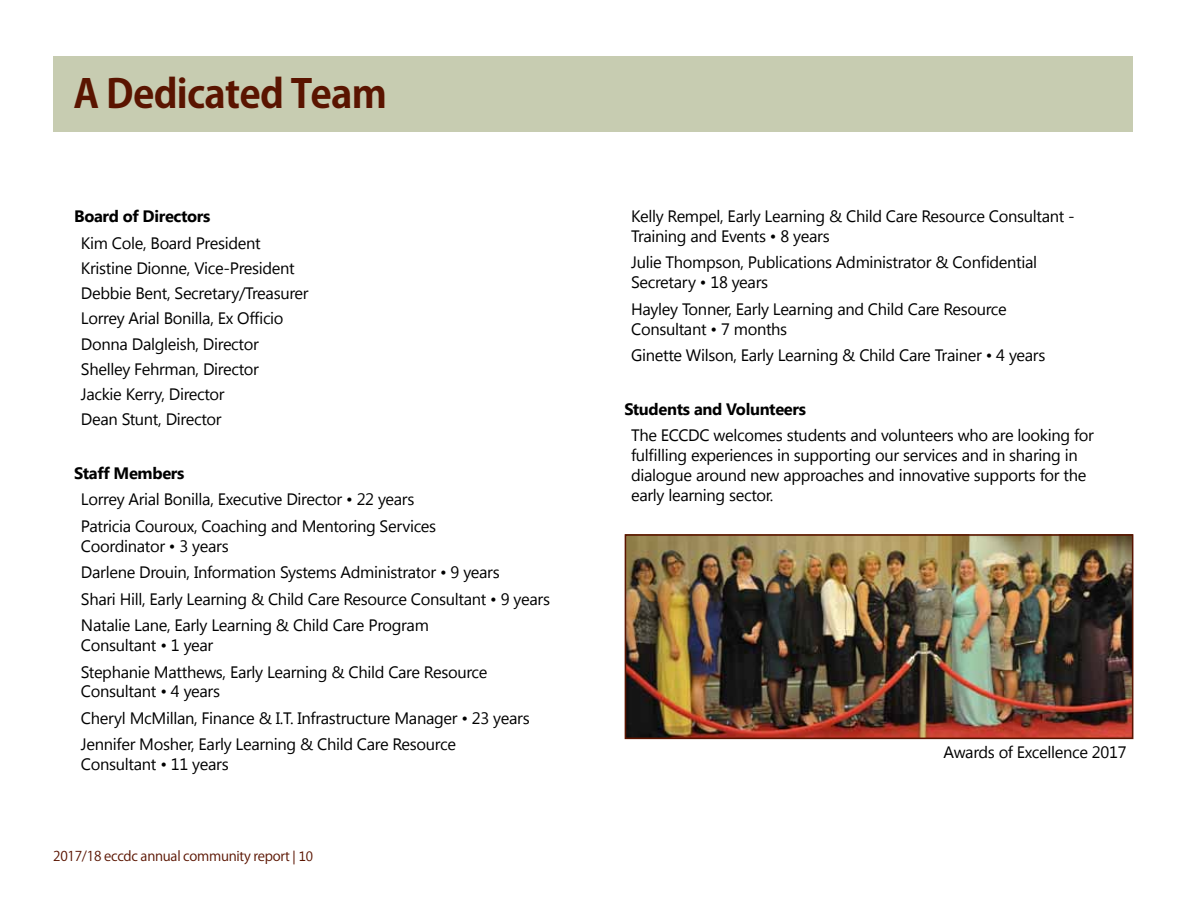
<style>
.page{position:relative;width:1188px;height:918px;background:#fff}
.page>*{position:absolute;margin:0;border:0;box-sizing:border-box;transform-origin:0 0}
.t1{font:700 39px "Koz Go Pro";letter-spacing:-.02em;color:#5a1400}
.t2{font:16.5px/25.2px "Segoe UI";letter-spacing:-.02em;color:#000}
.t3{font:700 16.5px "Segoe UI";letter-spacing:-.02em;color:#000}
.t4{font:13.5px "Koz Go Pro";letter-spacing:-.02em;color:#5a1400}
.s1{font-family:"Segoe UI"}
</style>
<div class="page">
<div style="left:53px;top:56px;width:1080px;height:76px;background:#c7ccb1"></div>
<img style="left:628px;top:537px;width:502px;height:199px">
<div style="left:625px;top:534px;width:508px;height:205px;border:2px solid #5a1400"></div>
<h1 class="t1" style="left:74px;top:68px;width:315px">A Dedicated Team</h1>
<p class="t3" style="left:74px;top:205px;width:138px">Board of Directors</p>
<p class="t2" style="left:81px;top:230px;width:229px">Kim Cole, Board President<br>Kristine Dionne, Vice-President<br>Debbie Bent, Secretary/Treasurer<br>Lorrey Arial Bonilla, Ex Officio<br>Donna Dalgleish, Director<br>Shelley Fehrman, Director<br>Jackie Kerry, Director<br>Dean Stunt, Director</p>
<p class="t3" style="left:74px;top:461px;width:112px">Staff Members</p>
<p class="t2" style="left:81px;top:485px;width:357px;line-height:26.5px">Lorrey Arial Bonilla, Executive Director • 22 years<br>Patricia Couroux, Coaching and Mentoring Services</p>
<p class="t2" style="left:81px;top:532px;width:471px;line-height:26.5px">Coordinator • 3 years<br>Darlene Drouin, Information Systems Administrator • 9 years<br>Shari Hill, Early Learning &amp; Child Care Resource Consultant • 9 years Natalie Lane, Early Learning &amp; Child Care Program</p>
<p class="t2" style="left:81px;top:631px;width:408px;line-height:26.5px">Consultant • 1 year<br>Stephanie Matthews, Early Learning &amp; Child Care Resource</p>
<p class="t2" style="left:81px;top:677px;width:450px;line-height:26.5px">Consultant • 4 years<br>Cheryl McMillan, Finance &amp; I.T. Infrastructure Manager • 23 years<br>Jennifer Mosher, Early Learning &amp; Child Care Resource</p>
<p class="t2" style="left:81px;top:751px;width:149px">Consultant • 11 years</p>
<p class="t4" style="left:53px;top:848px;width:261px">2017/18 eccdc annual community report <span class="s1">| 10</span></p>
<p class="t2" style="left:631px;top:206px;width:445px;line-height:19.8px">Kelly Rempel, Early Learning &amp; Child Care Resource Consultant -<br>Training and Events • 8 years</p>
<p class="t2" style="left:631px;top:252px;width:408px;line-height:19.8px">Julie Thompson, Publications Administrator &amp; Confidential<br>Secretary • 18 years</p>
<p class="t2" style="left:631px;top:298px;width:377px;line-height:19.8px">Hayley Tonner, Early Learning and Child Care Resource<br>Consultant • 7 months</p>
<p class="t2" style="left:631px;top:342px;width:416px">Ginette Wilson, Early Learning &amp; Child Care Trainer • 4 years</p>
<p class="t3" style="left:624px;top:397px;width:183px">Students and Volunteers</p>
<p class="t2" style="left:631px;top:425px;width:464px;line-height:19.8px">The ECCDC welcomes students and volunteers who are looking for fulfilling experiences in supporting our services and in sharing in dialogue around new approaches and innovative supports for the early learning sector.</p>
<p class="t2" style="left:944px;top:738px;width:184px">Awards of Excellence 2017</p>
</div>
